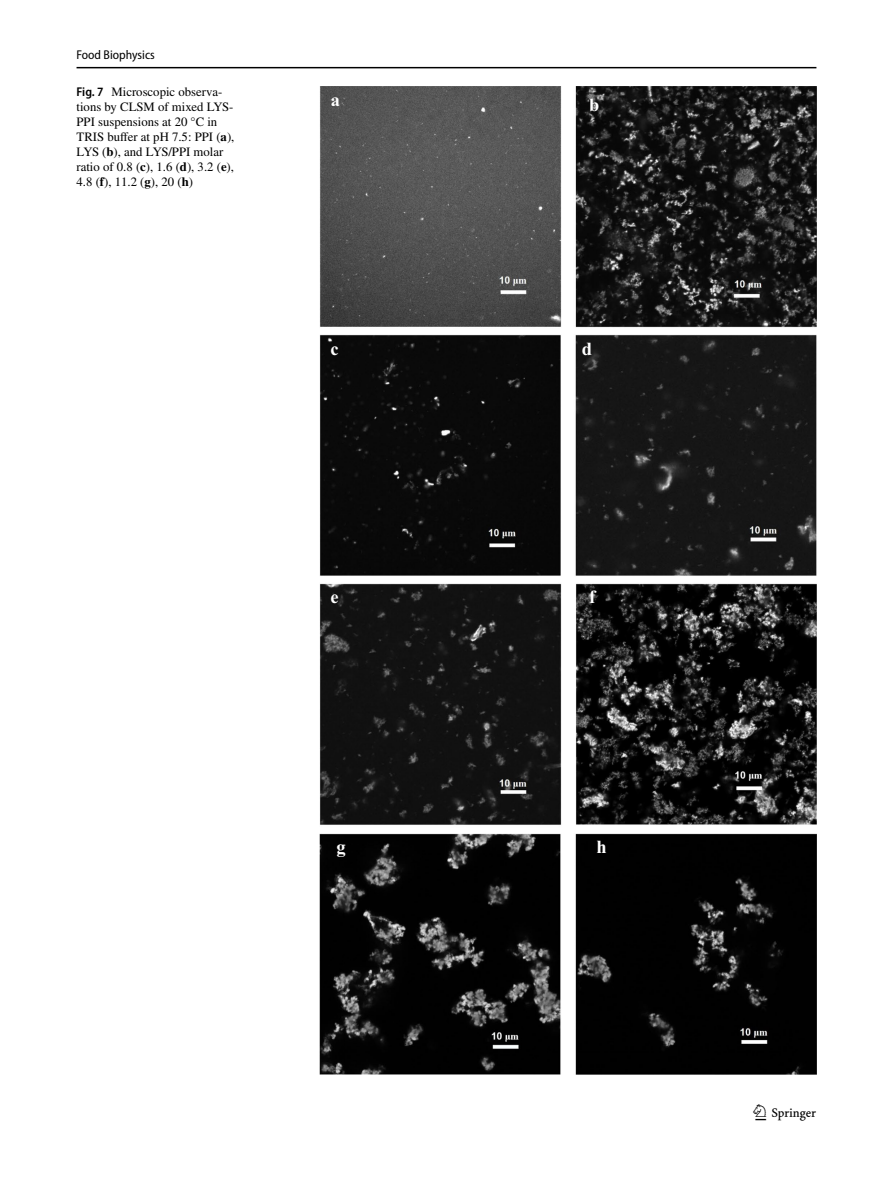
<style>
.page{position:relative;width:893px;height:1187px;background:#fff}
.page>*{position:absolute;margin:0;border:0;box-sizing:border-box;transform-origin:0 0}
.t1{font:22.5px "Springnew Regular 3";color:#000}
.t2{font:18.45px "Times New Roman PS Bold MT3";color:#fff}
.t3{font:12.75px/15px "STIX";color:#000}
.t4{font:semi-condensed 12.75px "Myriad Pro";color:#000}
.s1{font-family:"Myriad Pro";font-weight:600;font-stretch:semi-condensed}
.s2{font-weight:700}
</style>
<div class="page">
<hr style="left:77px;top:67px;width:739px;height:1px;background:#000">
<img style="left:320px;top:87px;width:496px;height:986px">
<p class="t4" style="left:77px;top:48px;width:80px">Food Biophysics</p>
<p class="t3" style="left:77px;top:85px;width:159px"><span class="s1">Fig. 7</span> Microscopic observa&shy;tions by CLSM of mixed LYS-<br>PPI suspensions at 20 °C in<br>TRIS buffer at pH 7.5: PPI (<span class="s2">a</span>),<br>LYS (<span class="s2">b</span>), and LYS/PPI molar ratio of 0.8 (<span class="s2">c</span>), 1.6 (<span class="s2">d</span>), 3.2 (<span class="s2">e</span>),<br>4.8 (<span class="s2">f</span>), 11.2 (<span class="s2">g</span>), 20 (<span class="s2">h</span>)</p>
<h2 class="t2" style="left:331px;top:87px;width:11px">a</h2>
<h2 class="t2" style="left:589px;top:91px;width:12px">b</h2>
<h2 class="t2" style="left:330px;top:335px;width:10px">c</h2>
<h2 class="t2" style="left:582px;top:335px;width:12px">d</h2>
<h2 class="t2" style="left:330px;top:583px;width:10px">e</h2>
<h2 class="t2" style="left:589px;top:583px;width:8px">f</h2>
<h2 class="t2" style="left:336px;top:833px;width:11px">g</h2>
<h2 class="t2" style="left:596px;top:833px;width:12px">h</h2>
<h1 class="t1" style="left:755px;top:1104px;width:62px">1 3</h1>
</div>
